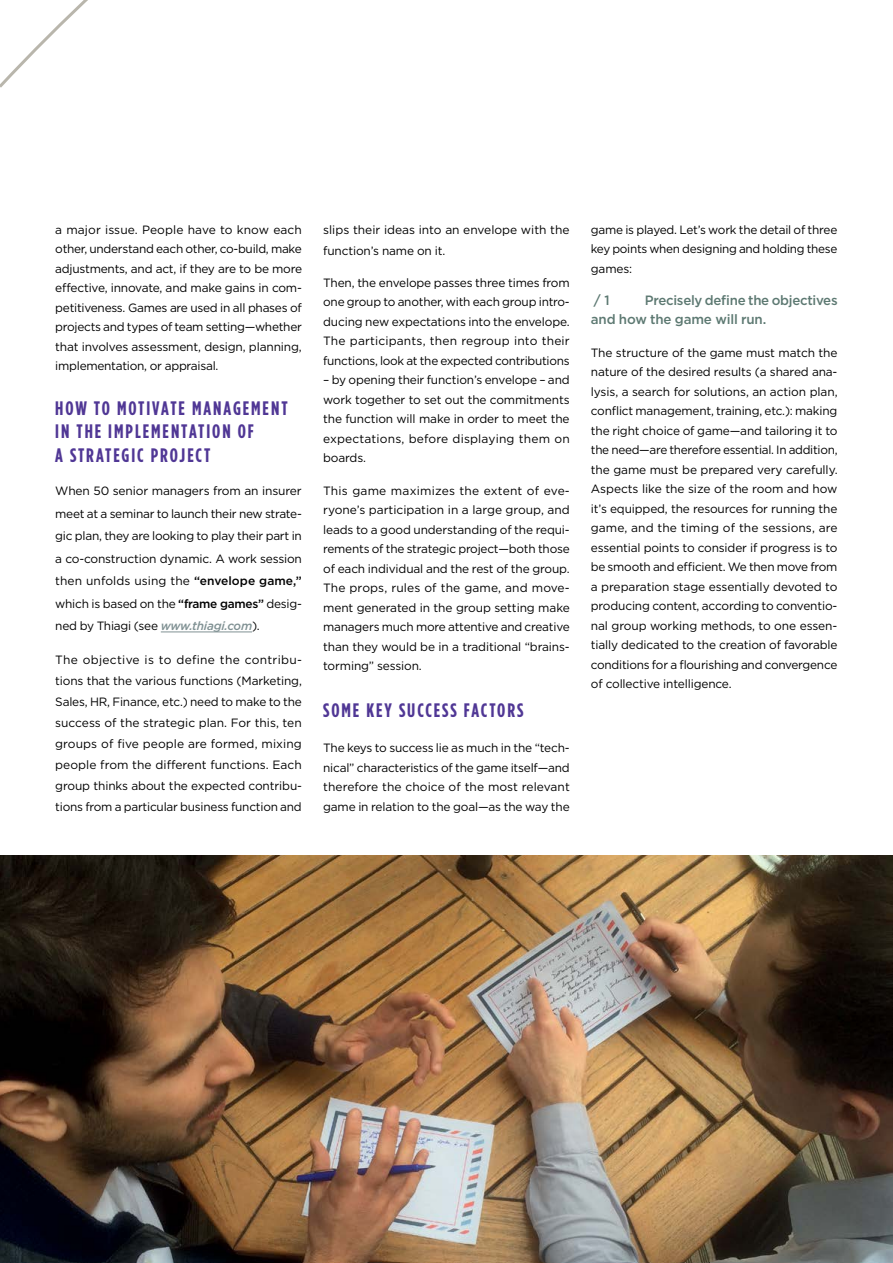
<style>
.page{position:relative;width:893px;height:1263px;background:#fff}
.page>*{position:absolute;margin:0;border:0;box-sizing:border-box;transform-origin:0 0}
.t1{font:700 19.5px/23.4px "Gotham Condensed";letter-spacing:.1em;color:#503795}
.t2{font:500 13.5px/19.5px "Gotham";letter-spacing:-.02em;color:#5d7972}
.t3{font:12px/19.5px "Gotham";letter-spacing:-.015em;color:#000;text-align:justify}
.s1{font-weight:500}
.s2{font-weight:500;font-style:italic;color:#819294}
</style>
<div class="page">
<svg style="left:0;top:0;width:88px;height:88px"></svg>
<hr style="left:161px;top:632px;width:91px;height:1px;background:#819294">
<img style="left:0;top:855px;width:893px;height:408px">
<p class="t3" style="left:55px;top:219px;width:248px">a major issue. People have to know each other, understand each other, co-build, make adjustments, and act, if they are to be more effective, innovate, and make gains in com&shy;petitiveness. Games are used in all phases of projects and types of team setting—whether that involves assessment, design, planning, implementation, or appraisal.</p>
<h1 class="t1" style="left:55px;top:396px;width:234px">HOW TO MOTIVATE MANAGEMENT<br>IN THE IMPLEMENTATION OF<br>A STRATEGIC PROJECT</h1>
<p class="t3" style="left:55px;top:480px;width:248px;line-height:22.5px">When 50 senior managers from an insurer meet at a seminar to launch their new strate&shy;gic plan, they are looking to play their part in a co-construction dynamic. A work session then unfolds using the <span class="s1">“envelope game,” </span>which is based on the <span class="s1">“frame games”</span> desig&shy;ned by Thiagi (see <span class="s2">www.thiagi.com</span>).</p>
<p class="t3" style="left:55px;top:649px;width:248px;line-height:21px">The objective is to define the contribu&shy;tions that the various functions (Marketing, Sales, HR, Finance, etc.) need to make to the success of the strategic plan. For this, ten groups of five people are formed, mixing people from the different functions. Each group thinks about the expected contribu&shy;tions from a particular business function and</p>
<p class="t3" style="left:323px;top:219px;width:248px;line-height:21px">slips their ideas into an envelope with the function’s name on it.</p>
<p class="t3" style="left:323px;top:273px;width:248px">Then, the envelope passes three times from one group to another, with each group intro&shy;ducing new expectations into the envelope.<br>The participants, then regroup into their functions, look at the expected contributions</p>
<p class="t3" style="left:323px;top:370px;width:248px">– by opening their function’s envelope – and work together to set out the commitments the function will make in order to meet the expectations, before displaying them on boards.</p>
<p class="t3" style="left:323px;top:480px;width:248px">This game maximizes the extent of eve&shy;ryone’s participation in a large group, and leads to a good understanding of the requi&shy;rements of the strategic project—both those of each individual and the rest of the group.<br>The props, rules of the game, and move&shy;ment generated in the group setting make managers much more attentive and creative than they would be in a traditional “brains&shy;torming” session.</p>
<h1 class="t1" style="left:323px;top:698px;width:202px">SOME KEY SUCCESS FACTORS</h1>
<p class="t3" style="left:323px;top:738px;width:248px">The keys to success lie as much in the “tech&shy;nical” characteristics of the game itself—and therefore the choice of the most relevant game in relation to the goal—as the way the</p>
<p class="t3" style="left:591px;top:219px;width:248px">game is played. Let’s work the detail of three key points when designing and holding these games:</p>
<p class="t2" style="left:594px;top:290px;width:17px">/ 1</p>
<p class="t2" style="left:591px;top:290px;width:248px;text-indent:54px">Precisely define the objectives and how the game will run.</p>
<p class="t3" style="left:591px;top:342px;width:248px">The structure of the game must match the nature of the desired results (a shared ana&shy;lysis, a search for solutions, an action plan, conflict management, training, etc.): making the right choice of game—and tailoring it to the need—are therefore essential. In addition, the game must be prepared very carefully.<br>Aspects like the size of the room and how it’s equipped, the resources for running the game, and the timing of the sessions, are essential points to consider if progress is to be smooth and efficient. We then move from a preparation stage essentially devoted to producing content, according to conventio&shy;nal group working methods, to one essen&shy;tially dedicated to the creation of favorable conditions for a flourishing and convergence of collective intelligence.</p>
</div>
